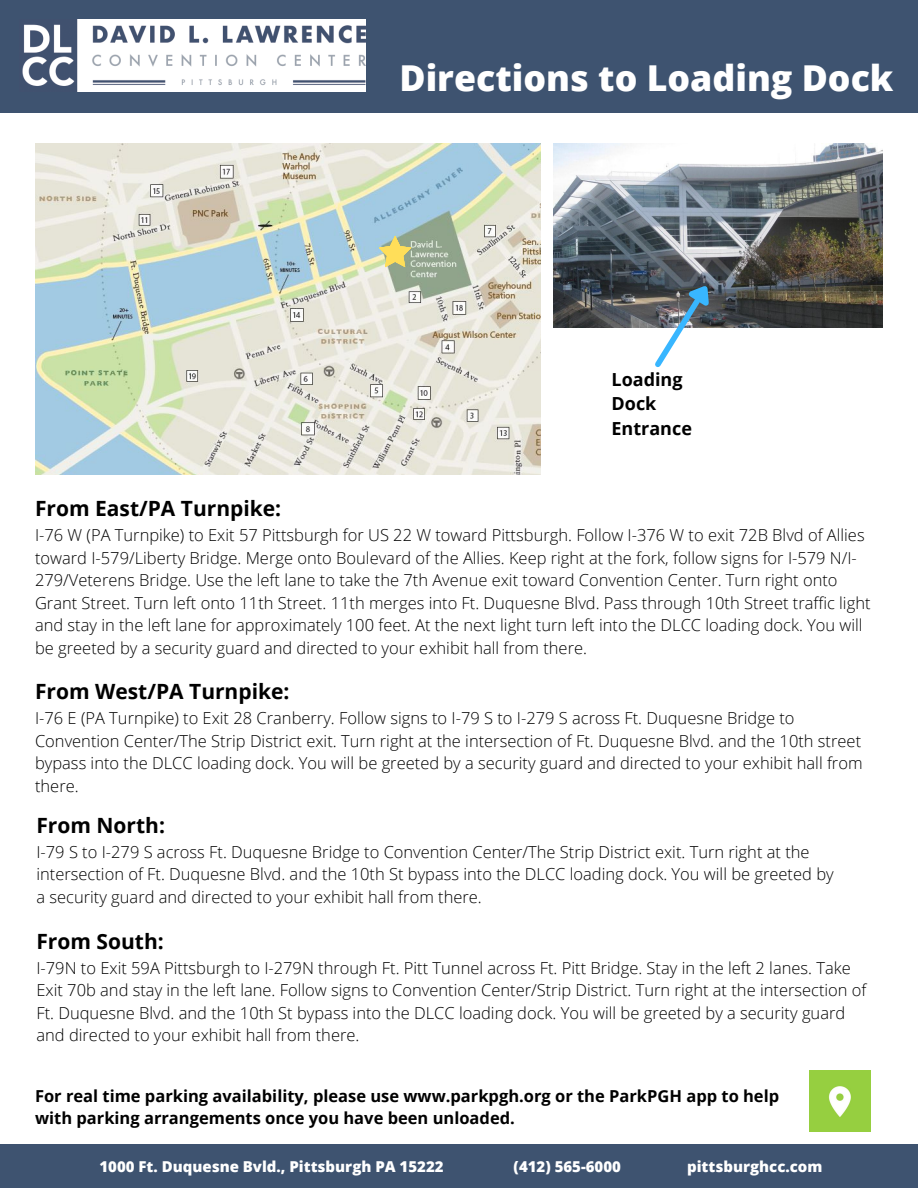
<style>
.page{position:relative;width:918px;height:1188px;background:#fff}
.page>*{position:absolute;margin:0;border:0;box-sizing:border-box;transform-origin:0 0}
.t1{font:800 35.7px "Open Sans";color:#fff}
.t2{font:700 21px "Open Sans";color:#000}
.t3{font:700 18px/24.8px "Open Sans";color:#000}
.t4{font:300 16.5px/22.5px "Open Sans";color:#000}
.t5{font:700 16.5px/22.5px "Open Sans";color:#000}
.t6{font:800 15px "Open Sans";color:#fff}
</style>
<div class="page">
<div style="left:0;top:0;width:918px;height:112px;background:#3e5370"></div>
<div style="left:0;top:1144px;width:918px;height:44px;background:#3e5370"></div>
<img style="left:22px;top:20px;width:343px;height:72px">
<img style="left:810px;top:1070px;width:61px;height:61px">
<img style="left:554px;top:143px;width:328px;height:185px">
<img style="left:650px;top:272px;width:76px;height:95px">
<img style="left:35px;top:143px;width:505px;height:331px">
<svg style="left:379px;top:236px;width:32px;height:31px"></svg>
<p class="t1" style="left:400px;top:53px;width:495px">Directions to Loading Dock</p>
<p class="t3" style="left:612px;top:366px;width:82px">Loading<br>Dock<br>Entrance</p>
<p class="t2" style="left:35px;top:494px;width:248px">From East/PA Turnpike:</p>
<p class="t4" style="left:35px;top:523px;width:837px">I-76 W (PA Turnpike) to Exit 57 Pittsburgh for US 22 W toward Pittsburgh. Follow I-376 W to exit 72B Blvd of Allies toward I-579/Liberty Bridge. Merge onto Boulevard of the Allies. Keep right at the fork, follow signs for I-579 N/I-279/Veterens Bridge. Use the left lane to take the 7th Avenue exit toward Convention Center. Turn right onto Grant Street. Turn left onto 11th Street. 11th merges into Ft. Duquesne Blvd. Pass through 10th Street traffic light and stay in the left lane for approximately 100 feet. At the next light turn left into the DLCC loading dock. You will be greeted by a security guard and directed to your exhibit hall from there.</p>
<p class="t2" style="left:35px;top:677px;width:256px">From West/PA Turnpike:</p>
<p class="t4" style="left:35px;top:707px;width:829px">I-76 E (PA Turnpike) to Exit 28 Cranberry. Follow signs to I-79 S to I-279 S across Ft. Duquesne Bridge to Convention Center/The Strip District exit. Turn right at the intersection of Ft. Duquesne Blvd. and the 10th street bypass into the DLCC loading dock. You will be greeted by a security guard and directed to your exhibit hall from there.</p>
<p class="t2" style="left:36px;top:810px;width:130px">From North:</p>
<p class="t4" style="left:36px;top:840px;width:799px">I-79 S to I-279 S across Ft. Duquesne Bridge to Convention Center/The Strip District exit. Turn right at the intersection of Ft. Duquesne Blvd. and the 10th St bypass into the DLCC loading dock. You will be greeted by a security guard and directed to your exhibit hall from there.</p>
<p class="t2" style="left:36px;top:927px;width:129px">From South:</p>
<p class="t4" style="left:36px;top:956px;width:832px">I-79N to Exit 59A Pittsburgh to I-279N through Ft. Pitt Tunnel across Ft. Pitt Bridge. Stay in the left 2 lanes. Take Exit 70b and stay in the left lane. Follow signs to Convention Center/Strip District. Turn right at the intersection of Ft. Duquesne Blvd. and the 10th St bypass into the DLCC loading dock. You will be greeted by a security guard and directed to your exhibit hall from there.</p>
<p class="t5" style="left:35px;top:1084px;width:746px">For real time parking availability, please use www.parkpgh.org or the ParkPGH app to help with parking arrangements once you have been unloaded.</p>
<p class="t6" style="left:99px;top:1156px;width:346px">1000 Ft. Duquesne Bvld., Pittsburgh PA 15222</p>
<p class="t6" style="left:514px;top:1156px;width:109px">(412) 565-6000</p>
<p class="t6" style="left:687px;top:1156px;width:137px">pittsburghcc.com</p>
</div>
